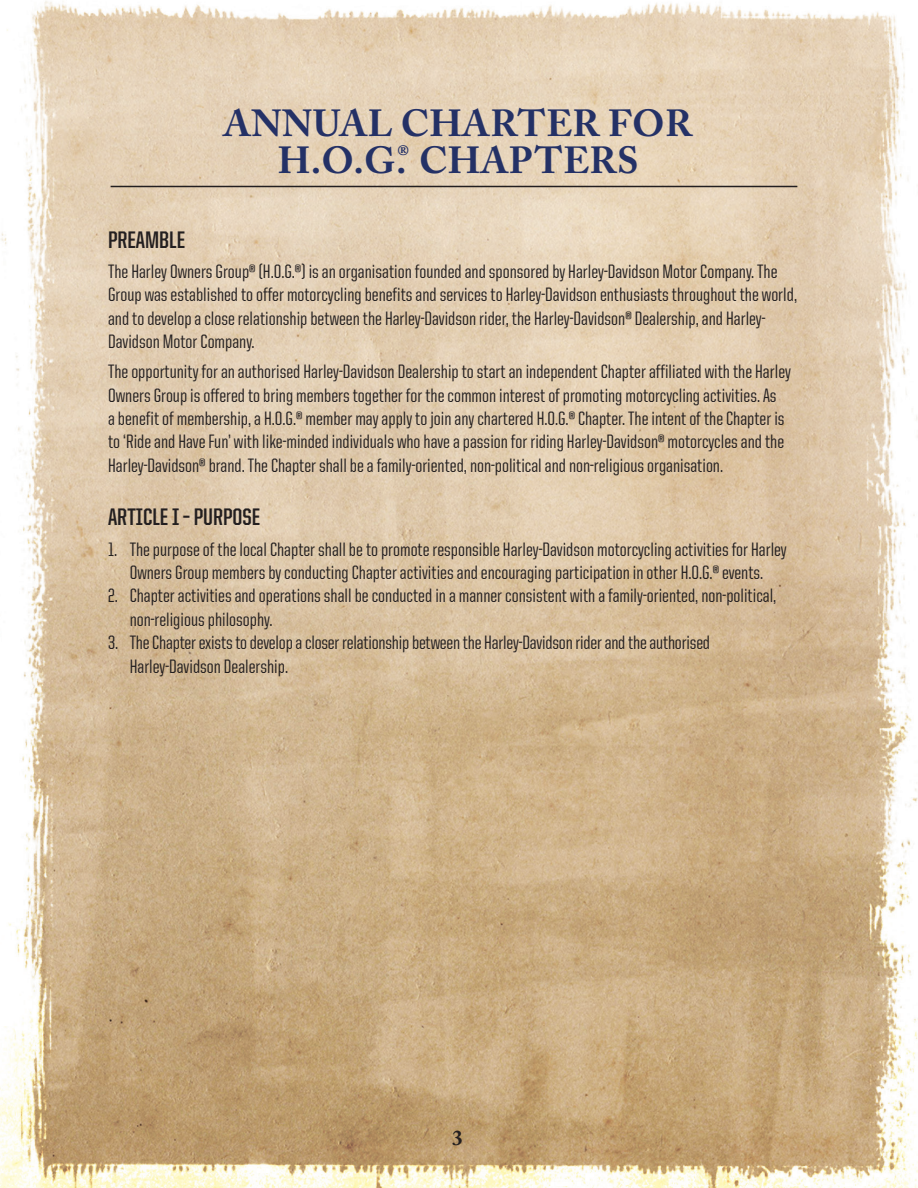
<style>
.page{position:relative;width:918px;height:1188px;background:#fff}
.page>*{position:absolute;margin:0;border:0;box-sizing:border-box;transform-origin:0 0}
.t1{font:700 37.5px/37.5px "Adobe Caslon Pro";letter-spacing:.015em;color:#243166;text-align:center}
.t2{font:700 24px "United Sans Cond";color:#231f20}
.t3{font:700 21px "Adobe Caslon Pro";color:#231f20}
.t4{font:500 19.5px/23.4px "United Sans Cond";color:#231f20}
</style>
<div class="page">
<img style="left:0;top:1px;width:918px;height:1187px">
<hr style="left:111px;top:186px;width:686px;height:1px;background:#231f20">
<h1 class="t1" style="left:224px;top:104px;width:471px">ANNUAL CHARTER FOR<br>H.O.G.<sup>®</sup> CHAPTERS</h1>
<p class="t2" style="left:108px;top:227px;width:79px">PREAMBLE</p>
<p class="t4" style="left:108px;top:260px;width:691px">The Harley Owners Group® (H.O.G.®) is an organisation founded and sponsored by Harley-Davidson Motor Company. The Group was established to offer motorcycling benefits and services to Harley-Davidson enthusiasts throughout the world, and to develop a close relationship between the Harley-Davidson rider, the Harley-Davidson® Dealership, and Harley-Davidson Motor Company.</p>
<p class="t4" style="left:108px;top:360px;width:684px">The opportunity for an authorised Harley-Davidson Dealership to start an independent Chapter affiliated with the Harley Owners Group is offered to bring members together for the common interest of promoting motorcycling activities. As<br>a benefit of membership, a H.O.G.® member may apply to join any chartered H.O.G.® Chapter. The intent of the Chapter is to ‘Ride and Have Fun’ with like-minded individuals who have a passion for riding Harley-Davidson® motorcycles and the Harley-Davidson® brand. The Chapter shall be a family-oriented, non-political and non-religious organisation.</p>
<p class="t2" style="left:108px;top:505px;width:154px">ARTICLE I – PURPOSE</p>
<p class="t4" style="left:108px;top:537px;width:680px;text-align:center">1. The purpose of the local Chapter shall be to promote responsible Harley-Davidson motorcycling activities for Harley<br>Owners Group members by conducting Chapter activities and encouraging participation in other H.O.G.® events.</p>
<p class="t4" style="left:130px;top:584px;width:648px;text-indent:-22px">2. Chapter activities and operations shall be conducted in a manner consistent with a family-oriented, non-political, non-religious philosophy.</p>
<p class="t4" style="left:130px;top:631px;width:582px;text-indent:-22px">3. The Chapter exists to develop a closer relationship between the Harley-Davidson rider and the authorised<br>Harley-Davidson Dealership.</p>
<p class="t3" style="left:452px;top:1126px;width:12px">3</p>
</div>
